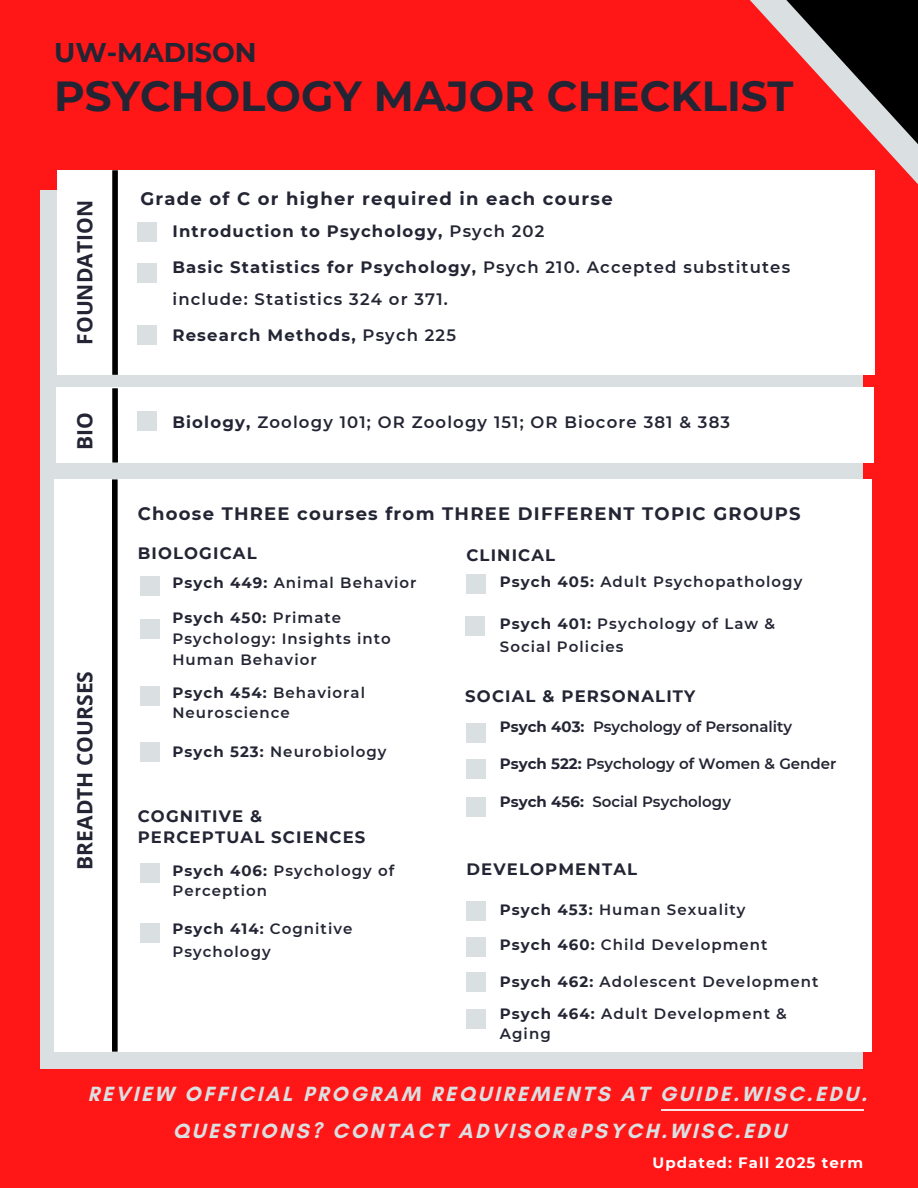
<style>
.page{position:relative;width:918px;height:1188px;background:#ff1616}
.page>*{position:absolute;margin:0;border:0;box-sizing:border-box;transform-origin:0 0}
.t1{font:700 42px "Montserrat";color:#242534}
.t2{font:700 27px "Montserrat";color:#242534}
.t3{font:700 21px "Glacial Indifference";letter-spacing:.13em;color:#dadfe1}
.t4{font:700 21px "Open Sans";color:#242534}
.t5{font:700 18px "Montserrat";letter-spacing:.07em;color:#242534}
.t6{font:700 16.5px/21.3px "Montserrat";letter-spacing:.07em;color:#242534}
.t7{font:600 16.5px/31.5px "Montserrat";letter-spacing:.07em;color:#242534}
.t8{font:600 15px/20.2px "Montserrat";letter-spacing:.07em;color:#242534}
.t9{font:600 15px "Montserrat";color:#242534}
.t10{font:700 15px "Montserrat";letter-spacing:.07em;color:#fff}
.t11{font:700 15px "Montserrat";letter-spacing:.07em;color:#242534}
.s1{font-weight:600}
.s2{font-weight:700}
</style>
<div class="page">
<img style="left:662px;top:1110px;width:201px;height:1px">
<svg style="left:750px;top:0;width:168px;height:228px"></svg>
<div style="left:41px;top:190px;width:822px;height:879px;background:#dadfe1"></div>
<div style="left:57px;top:170px;width:817px;height:205px;background:#fff"></div>
<div style="left:54px;top:479px;width:818px;height:573px;background:#fff"></div>
<div style="left:112px;top:170px;width:6px;height:205px;background:#000"></div>
<div style="left:57px;top:387px;width:817px;height:76px;background:#fff"></div>
<div style="left:112px;top:388px;width:6px;height:75px;background:#000"></div>
<div style="left:112px;top:479px;width:6px;height:573px;background:#000"></div>
<div style="left:138px;top:222px;width:19px;height:20px;background:#dadfe1"></div>
<div style="left:138px;top:263px;width:19px;height:19px;background:#dadfe1"></div>
<div style="left:138px;top:325px;width:19px;height:20px;background:#dadfe1"></div>
<div style="left:138px;top:412px;width:19px;height:19px;background:#dadfe1"></div>
<div style="left:140px;top:576px;width:20px;height:20px;background:#dadfe1"></div>
<div style="left:140px;top:620px;width:20px;height:19px;background:#dadfe1"></div>
<div style="left:140px;top:687px;width:20px;height:19px;background:#dadfe1"></div>
<div style="left:140px;top:743px;width:20px;height:19px;background:#dadfe1"></div>
<div style="left:140px;top:863px;width:20px;height:19px;background:#dadfe1"></div>
<div style="left:140px;top:923px;width:20px;height:20px;background:#dadfe1"></div>
<div style="left:466px;top:574px;width:20px;height:20px;background:#dadfe1"></div>
<div style="left:465px;top:616px;width:20px;height:19px;background:#dadfe1"></div>
<div style="left:466px;top:723px;width:20px;height:20px;background:#dadfe1"></div>
<div style="left:466px;top:759px;width:20px;height:19px;background:#dadfe1"></div>
<div style="left:466px;top:797px;width:20px;height:20px;background:#dadfe1"></div>
<div style="left:466px;top:902px;width:20px;height:19px;background:#dadfe1"></div>
<div style="left:466px;top:937px;width:20px;height:19px;background:#dadfe1"></div>
<div style="left:466px;top:1009px;width:20px;height:20px;background:#dadfe1"></div>
<div style="left:466px;top:972px;width:20px;height:20px;background:#dadfe1"></div>
<p class="t2" style="left:54px;top:36px;width:204px">UW-MADISON</p>
<p class="t1" style="left:54px;top:70px;width:741px">PSYCHOLOGY MAJOR CHECKLIST</p>
<p class="t4" style="left:70px;top:345px;width:146px;rotate:-90deg">FOUNDATION</p>
<p class="t5" style="left:140px;top:188px;width:474px">Grade of C or higher required in each course</p>
<h4 class="t6" style="left:172px;top:221px;width:374px">Introduction to Psychology, <span class="s1">Psych 202</span></h4>
<p class="t7" style="left:172px;top:252px;width:619px"><span class="s2">Basic Statistics for Psychology,</span> Psych 210. Accepted substitutes include: Statistics 324 or 371.</p>
<p class="t6" style="left:172px;top:324px;width:285px">Research Methods, <span class="s1">Psych 225</span></p>
<h4 class="t4" style="left:70px;top:450px;width:39px;rotate:-90deg">BIO</h4>
<p class="t7" style="left:172px;top:407px;width:559px"><span class="s2">Biology,</span> Zoology 101; OR Zoology 151; OR Biocore 381 &amp; 383</p>
<p class="t4" style="left:70px;top:870px;width:200px;rotate:-90deg">BREADTH COURSES</p>
<p class="t5" style="left:138px;top:503px;width:665px">Choose THREE courses from THREE DIFFERENT TOPIC GROUPS</p>
<p class="t6" style="left:138px;top:543px;width:121px">BIOLOGICAL</p>
<p class="t6" style="left:466px;top:545px;width:90px">CLINICAL</p>
<p class="t8" style="left:172px;top:572px;width:246px"><span class="s2">Psych 449:</span> Animal Behavior</p>
<h5 class="t8" style="left:172px;top:608px;width:220px;line-height:21px"><span class="s2">Psych 450:</span> Primate<br>Psychology: Insights into<br>Human Behavior</h5>
<h5 class="t8" style="left:172px;top:682px;width:194px"><span class="s2">Psych 454:</span> Behavioral<br>Neuroscience</h5>
<p class="t8" style="left:172px;top:741px;width:216px"><span class="s2">Psych 523:</span> Neurobiology</p>
<h4 class="t6" style="left:138px;top:805px;width:229px">COGNITIVE &amp;<br>PERCEPTUAL SCIENCES</h4>
<h2 class="t8" style="left:172px;top:860px;width:223px"><span class="s2">Psych 406:</span> Psychology of<br>Perception</h2>
<h1 class="t11" style="left:172px;top:920px;width:182px">Psych 414: <span class="s1">Cognitive</span></h1>
<h3 class="t8" style="left:172px;top:941px;width:100px">Psychology</h3>
<h5 class="t8" style="left:500px;top:571px;width:304px"><span class="s2">Psych 405:</span> Adult Psychopathology</h5>
<h3 class="t8" style="left:500px;top:613px;width:277px"><span class="s2">Psych 401:</span> Psychology of Law &amp;</h3>
<p class="t8" style="left:500px;top:637px;width:125px">Social Policies</p>
<p class="t6" style="left:465px;top:685px;width:232px">SOCIAL &amp; PERSONALITY</p>
<h4 class="t9" style="left:500px;top:718px;width:294px"><span class="s2">Psych 403:</span> Psychology of Personality</h4>
<h4 class="t9" style="left:500px;top:755px;width:338px"><span class="s2">Psych 522:</span> Psychology of Women &amp; Gender</h4>
<p class="t9" style="left:500px;top:792px;width:233px"><span class="s2">Psych 456:</span> Social Psychology</p>
<p class="t6" style="left:466px;top:858px;width:172px">DEVELOPMENTAL</p>
<h3 class="t8" style="left:500px;top:899px;width:247px"><span class="s2">Psych 453:</span> Human Sexuality</h3>
<p class="t8" style="left:500px;top:935px;width:269px"><span class="s2">Psych 460:</span> Child Development</p>
<p class="t8" style="left:500px;top:971px;width:320px"><span class="s2">Psych 462:</span> Adolescent Development</p>
<h5 class="t8" style="left:500px;top:1003px;width:288px"><span class="s2">Psych 464:</span> Adult Development &amp;<br>Aging</h5>
<p class="t3" style="left:88px;top:1081px;width:781px">REVIEW OFFICIAL PROGRAM REQUIREMENTS AT GUIDE.WISC.EDU.</p>
<p class="t3" style="left:173px;top:1118px;width:615px">QUESTIONS? CONTACT ADVISOR@PSYCH.WISC.EDU</p>
<p class="t10" style="left:653px;top:1153px;width:212px">Updated: Fall 2025 term</p>
</div>
